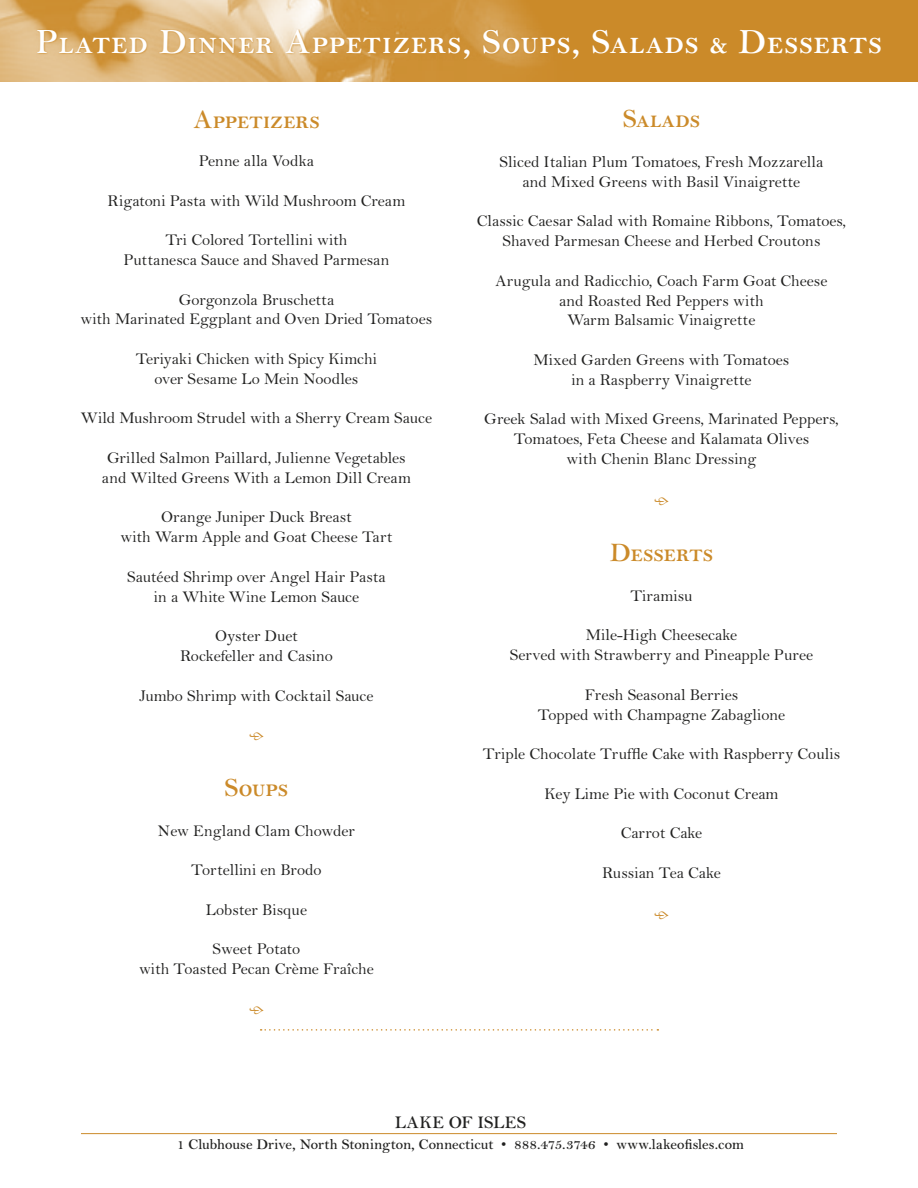
<style>
.page{position:relative;width:918px;height:1188px;background:#fff}
.page>*{position:absolute;margin:0;border:0;box-sizing:border-box;transform-origin:0 0}
.t1{font:36px "Bell MT Semi Bold SC";letter-spacing:.025em;color:#fff}
.t2{font:27px "Bell MT Semi Bold SC";color:#cb8a29}
.t3{font:600 18px "Bell";letter-spacing:.01em;color:#212120}
.t4{font:16.5px/19.8px "Bell";color:#212120;text-align:center}
.t5{font:600 15px "Bell";letter-spacing:-.005em;color:#212120}
</style>
<div class="page">
<img style="left:0;top:0;width:918px;height:81px">
<svg style="left:261px;top:1029px;width:397px;height:2px"></svg>
<svg style="left:36px;top:29px;width:847px;height:32px;background:#d19844"></svg>
<hr style="left:81px;top:1133px;width:756px;height:1px;background:#cb8a29">
<p class="t1" style="left:36px;top:22px;width:848px">Plated Dinner Appetizers, Soups, Salads &amp; Desserts</p>
<p class="t2" style="left:193px;top:105px;width:128px">Appetizers</p>
<p class="t4" style="left:199px;top:151px;width:117px">Penne alla Vodka</p>
<p class="t4" style="left:108px;top:191px;width:299px">Rigatoni Pasta with Wild Mushroom Cream</p>
<p class="t4" style="left:123px;top:230px;width:268px">Tri Colored Tortellini with<br>Puttanesca Sauce and Shaved Parmesan</p>
<p class="t4" style="left:81px;top:290px;width:353px">Gorgonzola Bruschetta<br>with Marinated Eggplant and Oven Dried Tomatoes</p>
<p class="t4" style="left:136px;top:349px;width:243px">Teriyaki Chicken with Spicy Kimchi over Sesame Lo Mein Noodles</p>
<p class="t4" style="left:81px;top:408px;width:353px">Wild Mushroom Strudel with a Sherry Cream Sauce</p>
<p class="t4" style="left:102px;top:448px;width:311px">Grilled Salmon Paillard, Julienne Vegetables and Wilted Greens With a Lemon Dill Cream</p>
<p class="t4" style="left:121px;top:507px;width:273px">Orange Juniper Duck Breast<br>with Warm Apple and Goat Cheese Tart</p>
<p class="t4" style="left:127px;top:567px;width:260px">Sautéed Shrimp over Angel Hair Pasta in a White Wine Lemon Sauce</p>
<p class="t4" style="left:215px;top:626px;width:84px">Oyster Duet</p>
<p class="t4" style="left:180px;top:646px;width:154px">Rockefeller and Casino</p>
<p class="t4" style="left:139px;top:686px;width:236px">Jumbo Shrimp with Cocktail Sauce</p>
<p class="t2" style="left:225px;top:772px;width:65px">Soups</p>
<p class="t4" style="left:158px;top:821px;width:199px">New England Clam Chowder</p>
<p class="t4" style="left:191px;top:860px;width:132px">Tortellini en Brodo</p>
<p class="t4" style="left:206px;top:900px;width:103px">Lobster Bisque</p>
<p class="t4" style="left:139px;top:939px;width:236px">Sweet Potato<br>with Toasted Pecan Crème Fraîche</p>
<p class="t2" style="left:623px;top:104px;width:79px">Salads</p>
<p class="t4" style="left:500px;top:152px;width:325px">Sliced Italian Plum Tomatoes, Fresh Mozzarella and Mixed Greens with Basil Vinaigrette</p>
<p class="t4" style="left:477px;top:211px;width:371px">Classic Caesar Salad with Romaine Ribbons, Tomatoes,<br>Shaved Parmesan Cheese and Herbed Croutons</p>
<p class="t4" style="left:495px;top:271px;width:334px">Arugula and Radicchio, Coach Farm Goat Cheese and Roasted Red Peppers with<br>Warm Balsamic Vinaigrette</p>
<p class="t4" style="left:534px;top:350px;width:257px">Mixed Garden Greens with Tomatoes in a Raspberry Vinaigrette</p>
<p class="t4" style="left:484px;top:409px;width:356px">Greek Salad with Mixed Greens, Marinated Peppers,<br>Tomatoes, Feta Cheese and Kalamata Olives<br>with Chenin Blanc Dressing</p>
<p class="t2" style="left:610px;top:538px;width:105px">Desserts</p>
<p class="t4" style="left:630px;top:586px;width:64px">Tiramisu</p>
<p class="t4" style="left:586px;top:625px;width:153px">Mile-High Cheesecake</p>
<p class="t4" style="left:510px;top:645px;width:305px">Served with Strawberry and Pineapple Puree</p>
<p class="t4" style="left:585px;top:685px;width:155px">Fresh Seasonal Berries</p>
<p class="t4" style="left:538px;top:705px;width:249px">Topped with Champagne Zabaglione</p>
<p class="t4" style="left:483px;top:744px;width:359px">Triple Chocolate Truffle Cake with Raspberry Coulis</p>
<p class="t4" style="left:544px;top:784px;width:236px">Key Lime Pie with Coconut Cream</p>
<p class="t4" style="left:621px;top:823px;width:83px">Carrot Cake</p>
<p class="t4" style="left:602px;top:863px;width:120px">Russian Tea Cake</p>
<p class="t3" style="left:395px;top:1112px;width:133px">LAKE OF ISLES</p>
<p class="t5" style="left:177px;top:1136px;width:569px">1 Clubhouse Drive, North Stonington, Connecticut • 888.475.3746 • www.lakeofisles.com</p>
</div>
